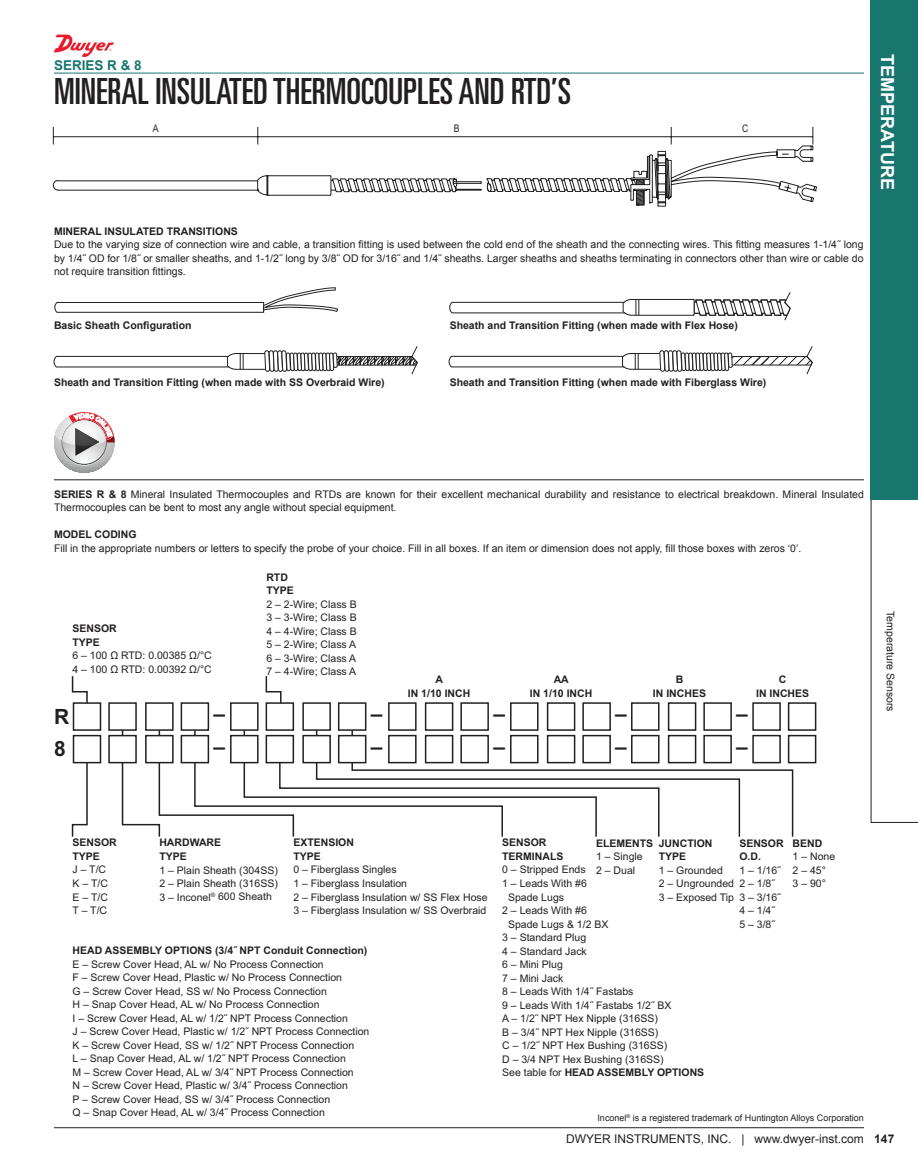
<style>
.page{position:relative;width:918px;height:1175px;background:#fff}
.page>*{position:absolute;margin:0;border:0;box-sizing:border-box;transform-origin:0 0}
.t1{font:ultra-condensed 36px "Univers LT Std";color:#231f20}
.t2{font:700 21px "Arial";color:#231f20}
.t3{font:700 18px "Arial";color:#fff}
.t4{font:700 13.5px "Arial";color:#18766f}
.t5{font:12px "Arial";color:#231f20}
.t6{font:700 12px "Arial";color:#231f20}
.t7{font:10.5px/13.5px "Arial";color:#231f20}
.t8{font:700 10.5px/13.5px "Arial";color:#231f20}
.t9{font:10.5px "Arial Narrow";color:#231f20}
.t10{font:9px "Arial";color:#231f20}
.s1{font-weight:700}
.s2{font-weight:400}
</style>
<div class="page">
<hr style="left:54px;top:73px;width:810px;height:1px;background:#18766f">
<svg style="left:53px;top:145px;width:764px;height:61px"></svg>
<hr style="left:53px;top:136px;width:760px;height:1px;background:#231f20">
<svg style="left:671px;top:127px;width:1px;height:17px"></svg>
<svg style="left:812px;top:127px;width:1px;height:17px"></svg>
<svg style="left:53px;top:127px;width:1px;height:17px"></svg>
<svg style="left:257px;top:127px;width:1px;height:17px"></svg>
<svg style="left:54px;top:287px;width:284px;height:26px"></svg>
<svg style="left:54px;top:346px;width:364px;height:28px"></svg>
<svg style="left:449px;top:292px;width:342px;height:28px"></svg>
<svg style="left:449px;top:346px;width:364px;height:28px"></svg>
<hr style="left:54px;top:479px;width:810px;height:1px;background:#231f20">
<svg style="left:71px;top:764px;width:723px;height:73px"></svg>
<svg style="left:71px;top:676px;width:746px;height:88px"></svg>
<hr style="left:54px;top:1127px;width:810px;height:1px;background:#231f20">
<svg style="left:871px;top:500px;width:47px;height:322px"></svg>
<div style="left:871px;top:0;width:47px;height:500px;background:#18766f"></div>
<svg style="left:54px;top:412px;width:60px;height:61px"></svg>
<svg style="left:54px;top:35px;width:60px;height:22px"></svg>
<svg style="left:55px;top:412px;width:59px;height:53px"></svg>
<p class="t4" style="left:54px;top:57px;width:89px">SERIES R &amp; 8</p>
<h1 class="t1" style="left:54px;top:71px;width:519px">MINERAL INSULATED THERMOCOUPLES AND RTD’S</h1>
<p class="t9" style="left:153px;top:120px;width:7px">A</p>
<p class="t9" style="left:454px;top:120px;width:7px">B</p>
<p class="t9" style="left:742px;top:120px;width:8px">C</p>
<p class="t8" style="left:54px;top:225px;width:185px">MINERAL INSULATED TRANSITIONS</p>
<p class="t7" style="left:54px;top:238px;width:811px;text-align:justify">Due to the varying size of connection wire and cable, a transition fitting is used between the cold end of the sheath and the connecting wires. This fitting measures 1-1/4˝ long by 1/4˝ OD for 1/8˝ or smaller sheaths, and 1-1/2˝ long by 3/8˝ OD for 3/16˝ and 1/4˝ sheaths. Larger sheaths and sheaths terminating in connectors other than wire or cable do not require transition fittings.</p>
<p class="t8" style="left:54px;top:318px;width:139px">Basic Sheath Configuration</p>
<p class="t8" style="left:450px;top:318px;width:290px">Sheath and Transition Fitting (when made with Flex Hose)</p>
<h3 class="t3" style="left:900px;top:54px;width:137px;rotate:90deg">TEMPERATURE</h3>
<p class="t8" style="left:54px;top:376px;width:332px">Sheath and Transition Fitting (when made with SS Overbraid Wire)</p>
<p class="t8" style="left:450px;top:376px;width:318px">Sheath and Transition Fitting (when made with Fiberglass Wire)</p>
<p class="t7" style="left:54px;top:487px;width:811px"><span class="s1">SERIES R &amp; 8</span> Mineral Insulated Thermocouples and RTDs are known for their excellent mechanical durability and resistance to electrical breakdown. Mineral Insulated<br>Thermocouples can be bent to most any angle without special equipment.</p>
<p class="t8" style="left:54px;top:528px;width:84px">MODEL CODING</p>
<p class="t7" style="left:54px;top:541px;width:749px">Fill in the appropriate numbers or letters to specify the probe of your choice. Fill in all boxes. If an item or dimension does not apply, fill those boxes with zeros ‘0’.</p>
<p class="t8" style="left:72px;top:622px;width:46px">SENSOR<br>TYPE</p>
<p class="t7" style="left:72px;top:649px;width:141px">6 – 100 Ω RTD: 0.00385 Ω/°C<br>4 – 100 Ω RTD: 0.00392 Ω/°C</p>
<p class="t8" style="left:266px;top:570px;width:29px">RTD<br>TYPE</p>
<p class="t7" style="left:266px;top:597px;width:92px;text-align:justify">2 – 2-Wire; Class B 3 – 3-Wire; Class B 4 – 4-Wire; Class B 5 – 2-Wire; Class A 6 – 3-Wire; Class A 7 – 4-Wire; Class A</p>
<p class="t8" style="left:408px;top:673px;width:64px;text-align:center">A<br>IN 1/10 INCH</p>
<p class="t8" style="left:530px;top:673px;width:64px;text-align:center">AA<br>IN 1/10 INCH</p>
<p class="t8" style="left:653px;top:673px;width:55px;text-align:center">B<br>IN INCHES</p>
<p class="t8" style="left:756px;top:673px;width:55px;text-align:center">C<br>IN INCHES</p>
<h2 class="t2" style="left:54px;top:702px;width:17px">R</h2>
<h2 class="t2" style="left:214px;top:699px;width:13px">–</h2>
<h2 class="t2" style="left:371px;top:699px;width:13px">–</h2>
<h2 class="t2" style="left:494px;top:699px;width:13px">–</h2>
<h2 class="t2" style="left:615px;top:699px;width:13px">–</h2>
<h2 class="t2" style="left:736px;top:699px;width:13px">–</h2>
<h2 class="t2" style="left:54px;top:735px;width:13px">8</h2>
<h2 class="t2" style="left:214px;top:732px;width:13px">–</h2>
<h2 class="t2" style="left:371px;top:732px;width:13px">–</h2>
<h2 class="t2" style="left:494px;top:732px;width:13px">–</h2>
<h2 class="t2" style="left:615px;top:732px;width:13px">–</h2>
<h2 class="t2" style="left:736px;top:732px;width:13px">–</h2>
<p class="t7" style="left:897px;top:611px;width:102px;rotate:90deg">Temperature Sensors</p>
<p class="t8" style="left:73px;top:836px;width:46px">SENSOR<br>TYPE</p>
<p class="t7" style="left:73px;top:863px;width:37px">J – T/C<br>K – T/C<br>E – T/C<br>T – T/C</p>
<p class="t8" style="left:159px;top:836px;width:63px">HARDWARE<br>TYPE</p>
<p class="t7" style="left:159px;top:863px;width:120px;text-align:justify">1 – Plain Sheath (304SS)<br>2 – Plain Sheath (316SS)<br>3 – Inconel<sup>®</sup> 600 Sheath</p>
<p class="t8" style="left:293px;top:836px;width:62px">EXTENSION<br>TYPE</p>
<p class="t7" style="left:293px;top:863px;width:196px">0 – Fiberglass Singles<br>1 – Fiberglass Insulation<br>2 – Fiberglass Insulation w/ SS Flex Hose<br>3 – Fiberglass Insulation w/ SS Overbraid</p>
<p class="t8" style="left:73px;top:944px;width:296px">HEAD ASSEMBLY OPTIONS (3/4˝ NPT Conduit Connection)</p>
<p class="t7" style="left:73px;top:957px;width:298px">E – Screw Cover Head, AL w/ No Process Connection<br>F – Screw Cover Head, Plastic w/ No Process Connection<br>G – Screw Cover Head, SS w/ No Process Connection<br>H – Snap Cover Head, AL w/ No Process Connection<br>I – Screw Cover Head, AL w/ 1/2˝ NPT Process Connection<br>J – Screw Cover Head, Plastic w/ 1/2˝ NPT Process Connection K – Screw Cover Head, SS w/ 1/2˝ NPT Process Connection<br>L – Snap Cover Head, AL w/ 1/2˝ NPT Process Connection<br>M – Screw Cover Head, AL w/ 3/4˝ NPT Process Connection<br>N – Screw Cover Head, Plastic w/ 3/4˝ Process Connection<br>P – Screw Cover Head, SS w/ 3/4˝ Process Connection<br>Q – Snap Cover Head, AL w/ 3/4˝ Process Connection</p>
<p class="t8" style="left:502px;top:836px;width:63px">SENSOR<br>TERMINALS</p>
<p class="t7" style="left:502px;top:863px;width:85px">0 – Stripped Ends</p>
<p class="t7" style="left:502px;top:876px;width:86px">1 – Leads With #6</p>
<p class="t7" style="left:508px;top:890px;width:58px">Spade Lugs</p>
<p class="t7" style="left:502px;top:903px;width:86px">2 – Leads With #6</p>
<p class="t7" style="left:508px;top:917px;width:102px">Spade Lugs &amp; 1/2 BX</p>
<p class="t7" style="left:502px;top:930px;width:86px">3 – Standard Plug</p>
<p class="t7" style="left:502px;top:944px;width:86px">4 – Standard Jack</p>
<p class="t7" style="left:502px;top:957px;width:62px">6 – Mini Plug</p>
<p class="t7" style="left:502px;top:971px;width:63px">7 – Mini Jack</p>
<p class="t7" style="left:502px;top:984px;width:133px">8 – Leads With 1/4˝ Fastabs</p>
<p class="t7" style="left:502px;top:998px;width:171px">9 – Leads With 1/4˝ Fastabs 1/2˝ BX</p>
<p class="t7" style="left:502px;top:1011px;width:157px">A – 1/2˝ NPT Hex Nipple (316SS)</p>
<p class="t7" style="left:502px;top:1025px;width:158px">B – 3/4˝ NPT Hex Nipple (316SS)</p>
<p class="t7" style="left:502px;top:1038px;width:166px">C – 1/2˝ NPT Hex Bushing (316SS)</p>
<p class="t7" style="left:502px;top:1052px;width:163px">D – 3/4 NPT Hex Bushing (316SS)</p>
<p class="t8" style="left:502px;top:1066px;width:204px"><span class="s2">See table for</span> HEAD ASSEMBLY OPTIONS</p>
<p class="t8" style="left:596px;top:836px;width:59px">ELEMENTS</p>
<p class="t7" style="left:596px;top:849px;width:48px">1 – Single<br>2 – Dual</p>
<p class="t8" style="left:659px;top:836px;width:55px">JUNCTION<br>TYPE</p>
<p class="t7" style="left:659px;top:863px;width:77px">1 – Grounded<br>2 – Ungrounded<br>3 – Exposed Tip</p>
<p class="t8" style="left:739px;top:836px;width:46px">SENSOR<br>O.D.</p>
<p class="t7" style="left:739px;top:863px;width:43px">1 – 1/16˝<br>2 – 1/8˝<br>3 – 3/16˝<br>4 – 1/4˝<br>5 – 3/8˝</p>
<p class="t8" style="left:793px;top:836px;width:31px">BEND</p>
<p class="t7" style="left:793px;top:849px;width:44px">1 – None<br>2 – 45°<br>3 – 90°</p>
<p class="t10" style="left:597px;top:1111px;width:268px">Inconel<sup>®</sup> is a registered trademark of Huntington Alloys Corporation</p>
<p class="t5" style="left:566px;top:1131px;width:299px">DWYER INSTRUMENTS, INC. | www.dwyer-inst.com</p>
<p class="t6" style="left:874px;top:1131px;width:22px">147</p>
</div>
